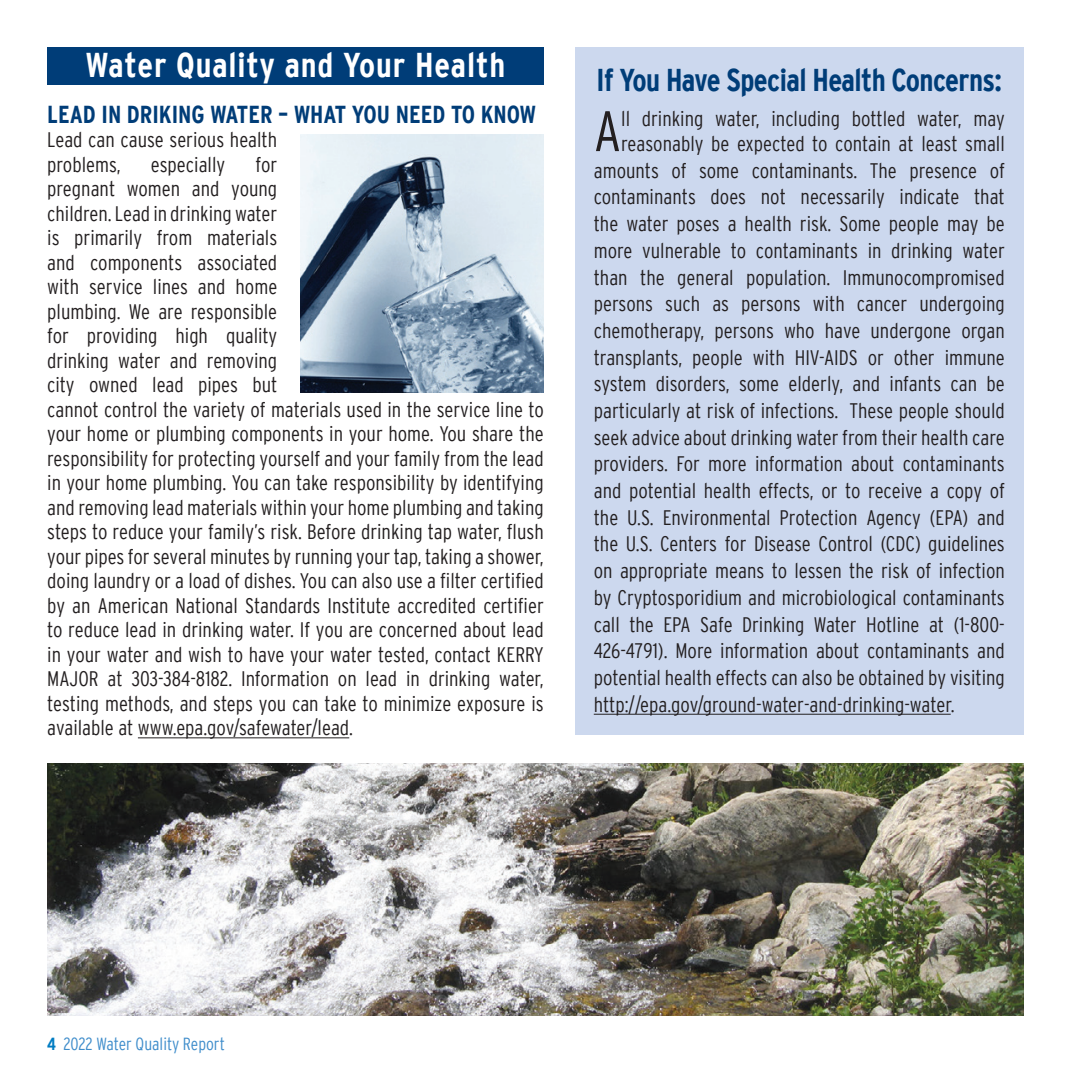
<style>
.page{position:relative;width:1071px;height:1071px;background:#fff}
.page>*{position:absolute;margin:0;border:0;box-sizing:border-box;transform-origin:0 0}
.t1{font:300 condensed 57.05px "Interstate";color:#231f20}
.t2{font:700 condensed 34.3px "Interstate";letter-spacing:.025em;color:#fff}
.t3{font:700 condensed 31.5px "Interstate";letter-spacing:-.02em;color:#003d78}
.t4{font:700 condensed 24.5px "Interstate";color:#003d78}
.t5{font:300 condensed 21px/24.5px "Interstate";color:#231f20}
.t6{font:300 condensed 17.5px "Interstate";color:#3f8dcb}
.s1{font-weight:700;color:#007cc2}
</style>
<div class="page">
<img style="left:47px;top:764px;width:977px;height:252px">
<div style="left:47px;top:47px;width:497px;height:37px;background:#003d78"></div>
<div style="left:575px;top:47px;width:449px;height:688px;background:#ccd8ee"></div>
<hr style="left:594px;top:714px;width:357px;height:1px;background:#231f20">
<img style="left:301px;top:135px;width:243px;height:258px">
<hr style="left:138px;top:738px;width:211px;height:1px;background:#231f20">
<h2 class="t2" style="left:86px;top:46px;width:421px">Water Quality and Your Health</h2>
<h3 class="t4" style="left:47px;top:100px;width:490px">LEAD IN DRIKING WATER – WHAT YOU NEED TO KNOW</h3>
<p class="t5" style="left:47px;top:127px;width:232px">Lead can cause serious health problems,</p>
<p class="t5" style="left:151px;top:152px;width:76px">especially</p>
<p class="t5" style="left:47px;top:152px;width:498px;text-indent:208px">for<br>pregnant women and young<br>children. Lead in drinking water<br>is primarily from materials<br>and components associated<br>with service lines and home<br>plumbing. We are responsible<br>for providing high quality<br>drinking water and removing<br>city owned lead pipes but<br>cannot control the variety of materials used in the service line to your home or plumbing components in your home. You share the responsibility for protecting yourself and your family from the lead in your home plumbing. You can take responsibility by identifying and removing lead materials within your home plumbing and taking steps to reduce your family’s risk. Before drinking tap water, flush your pipes for several minutes by running your tap, taking a shower, doing laundry or a load of dishes. You can also use a filter certified by an American National Standards Institute accredited certifier to reduce lead in drinking water. If you are concerned about lead in your water and wish to have your water tested, contact KERRY MAJOR at 303-384-8182. Information on lead in drinking water, testing methods, and steps you can take to minimize exposure is available at www.epa.gov/safewater/lead.</p>
<h3 class="t3" style="left:597px;top:63px;width:407px">If You Have Special Health Concerns:</h3>
<p class="t1" style="left:594px;top:99px;width:29px">A</p>
<p class="t5" style="left:621px;top:106px;width:385px">ll drinking water, including bottled water, may</p>
<p class="t5" style="left:621px;top:131px;width:385px">reasonably be expected to contain at least small</p>
<p class="t5" style="left:594px;top:158px;width:413px">amounts of some contaminants. The presence of</p>
<p class="t5" style="left:594px;top:185px;width:413px">contaminants does not necessarily indicate that</p>
<p class="t5" style="left:594px;top:211px;width:413px">the water poses a health risk. Some people may be</p>
<p class="t5" style="left:594px;top:238px;width:413px">more vulnerable to contaminants in drinking water</p>
<p class="t5" style="left:594px;top:265px;width:413px">than the general population. Immunocompromised</p>
<p class="t5" style="left:594px;top:291px;width:413px">persons such as persons with cancer undergoing</p>
<p class="t5" style="left:594px;top:318px;width:413px">chemotherapy, persons who have undergone organ</p>
<p class="t5" style="left:594px;top:345px;width:413px">transplants, people with HIV-AIDS or other immune</p>
<p class="t5" style="left:594px;top:372px;width:413px">system disorders, some elderly, and infants can be</p>
<p class="t5" style="left:594px;top:398px;width:413px">particularly at risk of infections. These people should</p>
<p class="t5" style="left:594px;top:425px;width:413px">seek advice about drinking water from their health care</p>
<p class="t5" style="left:594px;top:452px;width:413px">providers. For more information about contaminants</p>
<p class="t5" style="left:594px;top:478px;width:413px">and potential health effects, or to receive a copy of</p>
<p class="t5" style="left:594px;top:505px;width:413px">the U.S. Environmental Protection Agency (EPA) and</p>
<p class="t5" style="left:594px;top:532px;width:413px">the U.S. Centers for Disease Control (CDC) guidelines</p>
<p class="t5" style="left:594px;top:558px;width:413px">on appropriate means to lessen the risk of infection</p>
<p class="t5" style="left:594px;top:585px;width:413px">by Cryptosporidium and microbiological contaminants</p>
<p class="t5" style="left:594px;top:612px;width:413px">call the EPA Safe Drinking Water Hotline at (1-800-</p>
<p class="t5" style="left:594px;top:638px;width:413px">426-4791). More information about contaminants and</p>
<p class="t5" style="left:594px;top:665px;width:413px">potential health effects can also be obtained by visiting</p>
<p class="t5" style="left:594px;top:692px;width:362px">http://epa.gov/ground-water-and-drinking-water.</p>
<p class="t6" style="left:47px;top:1034px;width:179px"><span class="s1">4</span> 2022 Water Quality Report</p>
</div>
